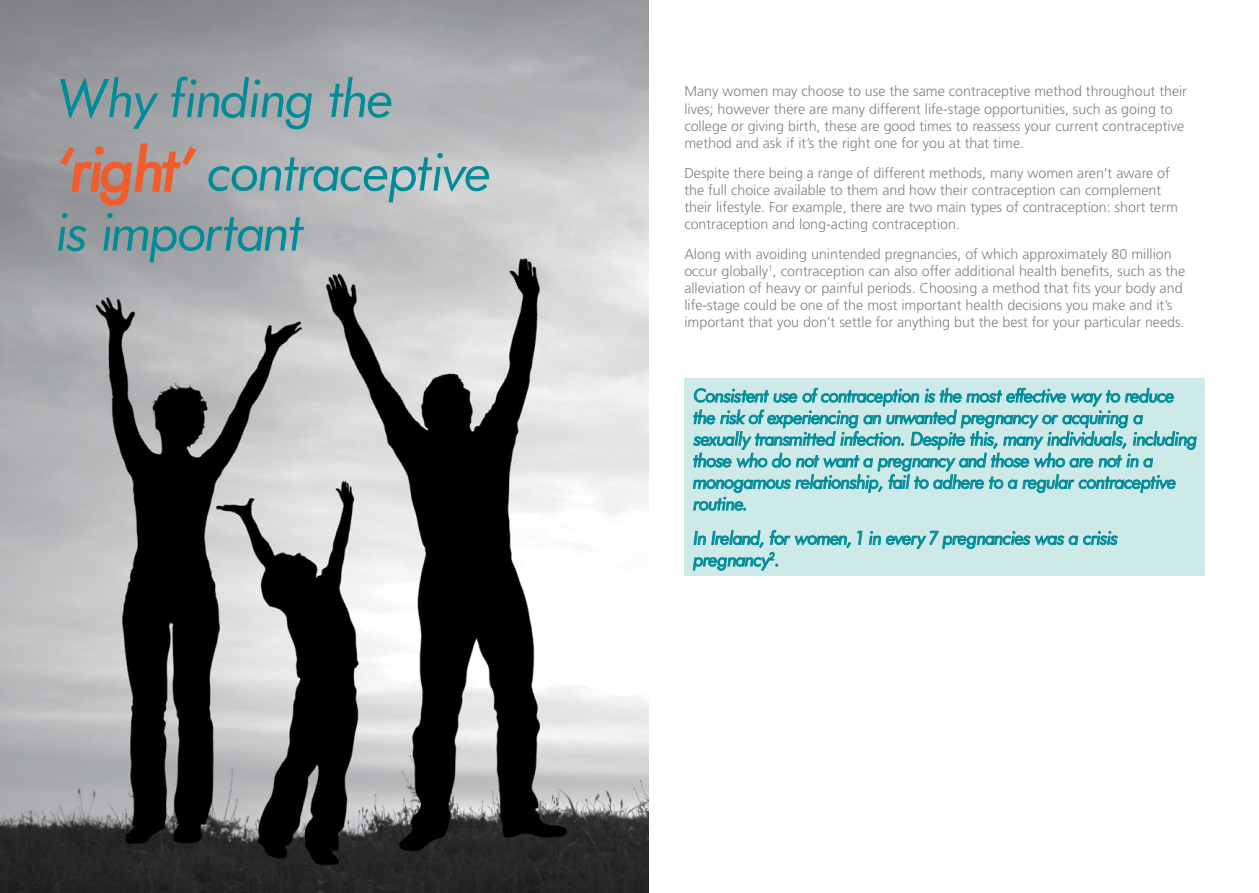
<style>
.page{position:relative;width:1259px;height:893px;background:#fff}
.page>*{position:absolute;margin:0;border:0;box-sizing:border-box;transform-origin:0 0}
.t1{font:italic 52.5px/73.5px "Gillette";color:#008b99}
.t2{font:italic 18px/21.6px "Gillette";color:#008b99}
.t3{font:300 14.25px/17.1px "Frutiger";color:#808285}
.s1{font-size:60px;color:#f15d2a}
</style>
<div class="page">
<img style="left:0;top:0;width:649px;height:893px">
<svg style="left:59px;top:142px;width:139px;height:65px;background:#ac918a"></svg>
<div style="left:684px;top:378px;width:521px;height:198px;background:#cdeae9"></div>
<svg style="left:693px;top:387px;width:503px;height:124px"></svg>
<svg style="left:857px;top:531px;width:5px;height:14px"></svg>
<svg style="left:869px;top:531px;width:248px;height:18px"></svg>
<svg style="left:693px;top:530px;width:158px;height:40px"></svg>
<h1 class="t1" style="left:54px;top:62px;width:437px">Why finding the <span class="s1">‘right’</span> contraceptive</h1>
<h1 class="t1" style="left:54px;top:195px;width:249px">is important</h1>
<p class="t3" style="left:684px;top:83px;width:504px">Many women may choose to use the same contraceptive method throughout their lives; however there are many different life-stage opportunities, such as going to college or giving birth, these are good times to reassess your current contraceptive method and ask if it’s the right one for you at that time.</p>
<p class="t3" style="left:684px;top:164px;width:495px">Despite there being a range of different methods, many women aren’t aware of the full choice available to them and how their contraception can complement their lifestyle. For example, there are two main types of contraception: short term contraception and long-acting contraception.</p>
<p class="t3" style="left:684px;top:245px;width:502px">Along with avoiding unintended pregnancies, of which approximately 80 million occur globally<sup>1</sup>, contraception can also offer additional health benefits, such as the alleviation of heavy or painful periods. Choosing a method that fits your body and life-stage could be one of the most important health decisions you make and it’s important that you don’t settle for anything but the best for your particular needs.</p>
<p class="t2" style="left:693px;top:385px;width:505px">Consistent use of contraception is the most effective way to reduce the risk of experiencing an unwanted pregnancy or acquiring a sexually transmitted infection. Despite this, many individuals, including those who do not want a pregnancy and those who are not in a monogamous relationship, fail to adhere to a regular contraceptive routine.</p>
<p class="t2" style="left:693px;top:527px;width:425px">In Ireland, for women, 1 in every 7 pregnancies was a crisis pregnancy<sup>2</sup>.</p>
</div>
